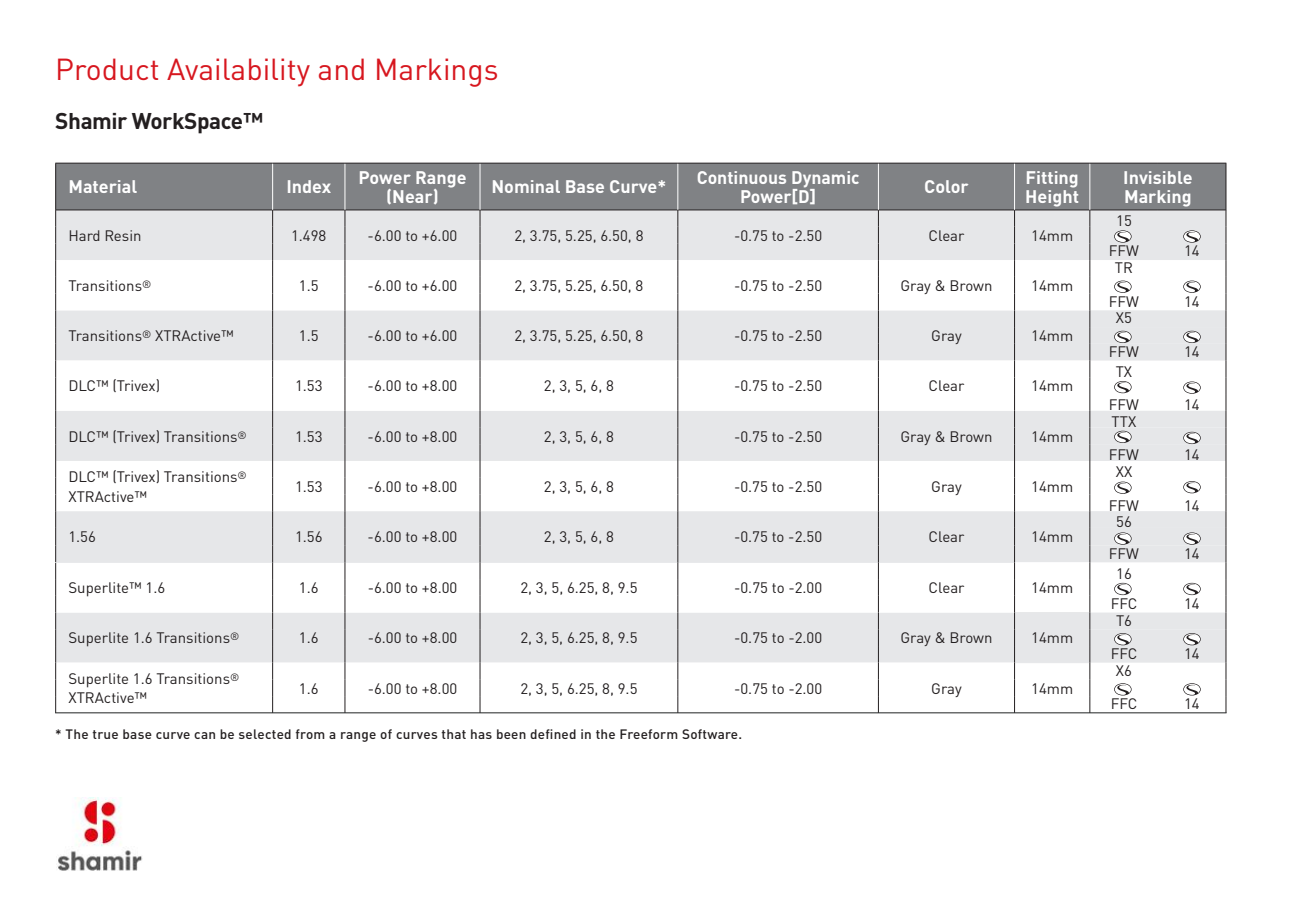
<style>
.page{position:relative;width:1289px;height:919px;background:#fff}
.page>*{position:absolute;margin:0;border:0;box-sizing:border-box;transform-origin:0 0}
.t1{font:30px "DINOT";color:#d7171f}
.t2{font:700 22.5px "DINOT";letter-spacing:-.02em;color:#231f20}
.t3{font:700 18px/19.5px "DINOT";color:#fff;text-align:center}
.t4{font:15px/30.3px "DINOT";color:#231f20;text-align:center}
.t5{font:500 13.5px "DINOT";letter-spacing:.02em;color:#231f20}
</style>
<div class="page">
<div style="left:56px;top:164px;width:1169px;height:46px;background:#808285"></div>
<div style="left:56px;top:211px;width:1033px;height:49px;background:#e6e7e9"></div>
<svg style="left:56px;top:260px;width:1033px;height:452px"></svg>
<hr style="left:55px;top:210px;width:218px;height:1px;background:#231f20">
<hr style="left:273px;top:210px;width:72px;height:1px;background:#231f20">
<hr style="left:345px;top:210px;width:135px;height:1px;background:#231f20">
<hr style="left:480px;top:210px;width:198px;height:1px;background:#231f20">
<hr style="left:678px;top:210px;width:200px;height:1px;background:#231f20">
<hr style="left:878px;top:210px;width:136px;height:1px;background:#231f20">
<hr style="left:1014px;top:210px;width:75px;height:1px;background:#231f20">
<hr style="left:273px;top:562px;width:72px;height:1px;background:#e6e7e9">
<hr style="left:345px;top:562px;width:135px;height:1px;background:#e6e7e9">
<hr style="left:480px;top:562px;width:197px;height:1px;background:#e6e7e9">
<hr style="left:678px;top:562px;width:200px;height:1px;background:#e6e7e9">
<hr style="left:878px;top:562px;width:136px;height:1px;background:#e6e7e9">
<hr style="left:1014px;top:612px;width:75px;height:1px;background:#e6e7e9">
<hr style="left:1014px;top:662px;width:75px;height:1px;background:#e6e7e9">
<hr style="left:55px;top:562px;width:217px;height:1px;background:#e6e7e9">
<hr style="left:272px;top:163px;width:1px;height:47px;background:#fff">
<hr style="left:345px;top:163px;width:1px;height:47px;background:#fff">
<hr style="left:480px;top:163px;width:1px;height:47px;background:#fff">
<hr style="left:677px;top:163px;width:1px;height:47px;background:#fff">
<hr style="left:878px;top:163px;width:1px;height:47px;background:#fff">
<hr style="left:1014px;top:163px;width:1px;height:47px;background:#fff">
<hr style="left:1089px;top:163px;width:1px;height:47px;background:#fff">
<svg style="left:272px;top:210px;width:1px;height:502px"></svg>
<svg style="left:345px;top:210px;width:1px;height:502px"></svg>
<svg style="left:480px;top:210px;width:1px;height:502px"></svg>
<svg style="left:677px;top:210px;width:1px;height:502px"></svg>
<svg style="left:878px;top:210px;width:1px;height:502px"></svg>
<svg style="left:1014px;top:210px;width:1px;height:502px"></svg>
<hr style="left:55px;top:163px;width:218px;height:1px;background:#231f20">
<hr style="left:273px;top:163px;width:72px;height:1px;background:#231f20">
<hr style="left:345px;top:163px;width:135px;height:1px;background:#231f20">
<hr style="left:480px;top:163px;width:198px;height:1px;background:#231f20">
<hr style="left:678px;top:163px;width:200px;height:1px;background:#231f20">
<hr style="left:878px;top:163px;width:136px;height:1px;background:#231f20">
<hr style="left:1014px;top:163px;width:75px;height:1px;background:#231f20">
<hr style="left:1089px;top:163px;width:68px;height:1px;background:#231f20">
<hr style="left:1157px;top:163px;width:69px;height:1px;background:#231f20">
<hr style="left:55px;top:163px;width:1px;height:47px;background:#231f20">
<hr style="left:1225px;top:163px;width:1px;height:47px;background:#231f20">
<svg style="left:55px;top:210px;width:1px;height:502px"></svg>
<svg style="left:1089px;top:210px;width:137px;height:502px"></svg>
<hr style="left:55px;top:712px;width:1171px;height:1px;background:#212324">
<img style="left:57px;top:797px;width:86px;height:74px">
<h1 class="t1" style="left:55px;top:50px;width:445px">Product Availability and Markings</h1>
<h2 class="t2" style="left:55px;top:106px;width:210px">Shamir WorkSpace™</h2>
<p class="t3" style="left:68px;top:177px;width:70px">Material</p>
<p class="t3" style="left:286px;top:177px;width:46px">Index</p>
<p class="t3" style="left:358px;top:167px;width:110px">Power Range (Near)</p>
<p class="t3" style="left:491px;top:177px;width:176px">Nominal Base Curve*</p>
<p class="t3" style="left:696px;top:167px;width:164px">Continuous Dynamic<br>Power[D]</p>
<p class="t3" style="left:924px;top:177px;width:46px">Color</p>
<p class="t3" style="left:1025px;top:167px;width:55px;text-align:left">Fitting<br>Height</p>
<p class="t3" style="left:1123px;top:167px;width:71px;text-align:left">Invisible<br>Marking</p>
<p class="t4" style="left:68px;top:220px;width:75px">Hard Resin</p>
<p class="t4" style="left:291px;top:220px;width:37px">1.498</p>
<p class="t4" style="left:367px;top:220px;width:91px">-6.00 to +6.00</p>
<p class="t4" style="left:514px;top:220px;width:131px">2, 3.75, 5.25, 6.50, 8</p>
<p class="t4" style="left:734px;top:220px;width:90px">-0.75 to -2.50</p>
<p class="t4" style="left:928px;top:220px;width:37px">Clear</p>
<p class="t4" style="left:1031px;top:220px;width:44px">14mm</p>
<p class="t4" style="left:1108px;top:205px;width:32px">15<br>FFW</p>
<p class="t4" style="left:1183px;top:235px;width:17px">14</p>
<p class="t4" style="left:68px;top:270px;width:84px">Transitions<sup>®</sup></p>
<p class="t4" style="left:299px;top:270px;width:21px">1.5</p>
<p class="t4" style="left:367px;top:270px;width:91px">-6.00 to +6.00</p>
<p class="t4" style="left:514px;top:270px;width:131px">2, 3.75, 5.25, 6.50, 8</p>
<p class="t4" style="left:734px;top:270px;width:90px">-0.75 to -2.50</p>
<p class="t4" style="left:900px;top:270px;width:94px">Gray &amp; Brown</p>
<p class="t4" style="left:1031px;top:270px;width:44px">14mm</p>
<p class="t4" style="left:68px;top:320px;width:167px">Transitions<sup>®</sup> XTRActive™</p>
<p class="t4" style="left:299px;top:320px;width:21px">1.5</p>
<p class="t4" style="left:367px;top:320px;width:91px">-6.00 to +6.00</p>
<p class="t4" style="left:514px;top:320px;width:131px">2, 3.75, 5.25, 6.50, 8</p>
<p class="t4" style="left:734px;top:320px;width:90px">-0.75 to -2.50</p>
<p class="t4" style="left:931px;top:320px;width:32px">Gray</p>
<p class="t4" style="left:1031px;top:320px;width:44px">14mm</p>
<p class="t4" style="left:68px;top:370px;width:93px">DLC™ (Trivex)</p>
<p class="t4" style="left:295px;top:370px;width:29px">1.53</p>
<p class="t4" style="left:367px;top:370px;width:91px">-6.00 to +8.00</p>
<p class="t4" style="left:544px;top:370px;width:71px">2, 3, 5, 6, 8</p>
<p class="t4" style="left:734px;top:370px;width:90px">-0.75 to -2.50</p>
<p class="t4" style="left:928px;top:370px;width:37px">Clear</p>
<p class="t4" style="left:1031px;top:370px;width:44px">14mm</p>
<p class="t4" style="left:68px;top:421px;width:180px">DLC™ (Trivex) Transitions<sup>®</sup></p>
<p class="t4" style="left:295px;top:420px;width:29px">1.53</p>
<p class="t4" style="left:367px;top:420px;width:91px">-6.00 to +8.00</p>
<p class="t4" style="left:544px;top:420px;width:71px">2, 3, 5, 6, 8</p>
<p class="t4" style="left:734px;top:420px;width:90px">-0.75 to -2.50</p>
<p class="t4" style="left:900px;top:420px;width:94px">Gray &amp; Brown</p>
<p class="t4" style="left:1031px;top:420px;width:44px">14mm</p>
<p class="t4" style="left:68px;top:466px;width:180px;line-height:19.5px;text-align:left">DLC™ (Trivex) Transitions<sup>®<br></sup>XTRActive™</p>
<p class="t4" style="left:295px;top:471px;width:29px">1.53</p>
<p class="t4" style="left:367px;top:471px;width:91px">-6.00 to +8.00</p>
<p class="t4" style="left:544px;top:471px;width:71px">2, 3, 5, 6, 8</p>
<p class="t4" style="left:734px;top:471px;width:90px">-0.75 to -2.50</p>
<p class="t4" style="left:931px;top:471px;width:32px">Gray</p>
<p class="t4" style="left:1031px;top:471px;width:44px">14mm</p>
<p class="t4" style="left:68px;top:521px;width:29px">1.56</p>
<p class="t4" style="left:295px;top:521px;width:29px">1.56</p>
<p class="t4" style="left:367px;top:521px;width:91px">-6.00 to +8.00</p>
<p class="t4" style="left:544px;top:521px;width:71px">2, 3, 5, 6, 8</p>
<p class="t4" style="left:734px;top:521px;width:90px">-0.75 to -2.50</p>
<p class="t4" style="left:928px;top:521px;width:37px">Clear</p>
<p class="t4" style="left:1031px;top:521px;width:44px">14mm</p>
<p class="t4" style="left:68px;top:572px;width:98px">Superlite™ 1.6</p>
<p class="t4" style="left:299px;top:572px;width:21px">1.6</p>
<p class="t4" style="left:368px;top:572px;width:91px">-6.00 to +8.00</p>
<p class="t4" style="left:520px;top:572px;width:119px">2, 3, 5, 6.25, 8, 9.5</p>
<p class="t4" style="left:734px;top:572px;width:90px">-0.75 to -2.00</p>
<p class="t4" style="left:928px;top:572px;width:37px">Clear</p>
<p class="t4" style="left:1031px;top:572px;width:44px">14mm</p>
<p class="t4" style="left:68px;top:622px;width:172px">Superlite 1.6 Transitions<sup>®</sup></p>
<p class="t4" style="left:299px;top:622px;width:21px">1.6</p>
<p class="t4" style="left:368px;top:622px;width:91px">-6.00 to +8.00</p>
<p class="t4" style="left:520px;top:622px;width:119px">2, 3, 5, 6.25, 8, 9.5</p>
<p class="t4" style="left:734px;top:622px;width:90px">-0.75 to -2.00</p>
<p class="t4" style="left:900px;top:622px;width:94px">Gray &amp; Brown</p>
<p class="t4" style="left:1031px;top:622px;width:44px">14mm</p>
<p class="t4" style="left:68px;top:668px;width:172px;line-height:19.5px;text-align:left">Superlite 1.6 Transitions<sup>®<br></sup>XTRActive™</p>
<p class="t4" style="left:299px;top:672px;width:21px">1.6</p>
<p class="t4" style="left:368px;top:672px;width:91px">-6.00 to +8.00</p>
<p class="t4" style="left:520px;top:672px;width:119px">2, 3, 5, 6.25, 8, 9.5</p>
<p class="t4" style="left:734px;top:672px;width:90px">-0.75 to -2.00</p>
<p class="t4" style="left:931px;top:672px;width:32px">Gray</p>
<p class="t4" style="left:1031px;top:672px;width:44px">14mm</p>
<p class="t5" style="left:55px;top:725px;width:688px">* The true base curve can be selected from a range of curves that has been defined in the Freeform Software.</p>
<p class="t4" style="left:1114px;top:252px;width:20px">TR</p>
<p class="t4" style="left:1108px;top:286px;width:32px">FFW</p>
<p class="t4" style="left:1183px;top:286px;width:17px">14</p>
<p class="t4" style="left:1115px;top:302px;width:18px">X5</p>
<p class="t4" style="left:1108px;top:336px;width:32px">FFW</p>
<p class="t4" style="left:1183px;top:336px;width:17px">14</p>
<p class="t4" style="left:1115px;top:356px;width:18px">TX</p>
<p class="t4" style="left:1108px;top:389px;width:32px">FFW</p>
<p class="t4" style="left:1183px;top:389px;width:17px">14</p>
<p class="t4" style="left:1111px;top:406px;width:26px">TTX</p>
<p class="t4" style="left:1108px;top:439px;width:32px">FFW</p>
<p class="t4" style="left:1183px;top:439px;width:17px">14</p>
<p class="t4" style="left:1115px;top:456px;width:18px">XX</p>
<p class="t4" style="left:1108px;top:490px;width:32px">FFW</p>
<p class="t4" style="left:1183px;top:490px;width:17px">14</p>
<p class="t4" style="left:1108px;top:506px;width:32px;line-height:31.2px">56<br>FFW</p>
<p class="t4" style="left:1110px;top:557px;width:28px">16<br>FFC</p>
<p class="t4" style="left:1183px;top:537px;width:17px">14</p>
<p class="t4" style="left:1183px;top:588px;width:17px">14</p>
<p class="t4" style="left:1115px;top:605px;width:18px">T6</p>
<p class="t4" style="left:1110px;top:638px;width:28px">FFC</p>
<p class="t4" style="left:1183px;top:638px;width:17px">14</p>
<p class="t4" style="left:1115px;top:655px;width:18px">X6</p>
<p class="t4" style="left:1110px;top:688px;width:28px">FFC</p>
<p class="t4" style="left:1183px;top:688px;width:17px">14</p>
</div>
